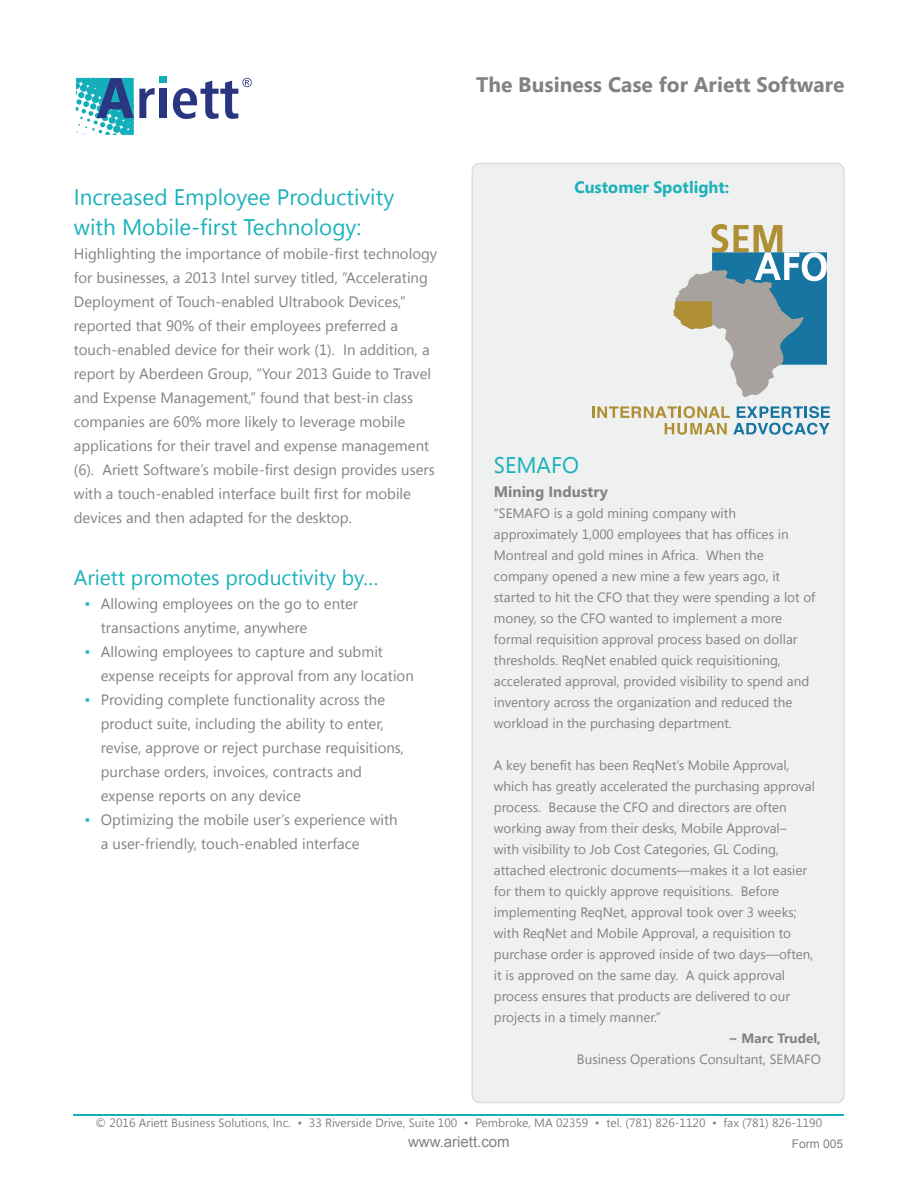
<style>
.page{position:relative;width:918px;height:1188px;background:#fff}
.page>*{position:absolute;margin:0;border:0;box-sizing:border-box;transform-origin:0 0}
.t1{font:22.5px/30px "Segoe UI";color:#1bb2bc}
.t2{font:21.15px "Segoe UI";color:#1bb2bc}
.t3{font:700 21px "Segoe UI";color:#808285}
.t4{font:700 16.5px "Segoe UI";color:#1bb2bc}
.t5{font:15px/24px "Segoe UI";color:#808285}
.t6{font:15px "Arial";color:#808285}
.t7{font:700 15px "Segoe UI";color:#808285}
.t8{font:13.5px/21px "Segoe UI";color:#808285}
.t9{font:700 13.5px "Segoe UI";color:#808285}
.t10{font:12px "Segoe UI";color:#808285}
.t11{font:12px "Arial";color:#808285}
.s1{color:#1bb2bc}
</style>
<div class="page">
<div style="left:472px;top:163px;width:372px;height:939px;background:#eff0f0;border-radius:7px"></div>
<div style="left:472px;top:163px;width:373px;height:940px;border:2px solid #ddd;border-radius:7px"></div>
<div style="left:160px;top:76px;width:7px;height:7px;background:#14aebb"></div>
<svg style="left:76px;top:78px;width:79px;height:57px"></svg>
<div style="left:160px;top:89px;width:7px;height:29px;background:#2a3682"></div>
<svg style="left:172px;top:78px;width:80px;height:41px"></svg>
<hr style="left:74px;top:1114px;width:770px;height:2px;background:#14aebc">
<svg style="left:592px;top:406px;width:238px;height:29px"></svg>
<svg style="left:673px;top:224px;width:154px;height:173px"></svg>
<h1 class="t1" style="left:74px;top:181px;width:322px">Increased Employee Productivity with Mobile-first Technology:</h1>
<p class="t5" style="left:74px;top:241px;width:365px">Highlighting the importance of mobile-first technology for businesses, a 2013 Intel survey titled, “Accelerating Deployment of Touch-enabled Ultrabook Devices,” reported that 90% of their employees preferred a touch-enabled device for their work (1). In addition, a report by Aberdeen Group, “Your 2013 Guide to Travel and Expense Management,” found that best-in class companies are 60% more likely to leverage mobile applications for their travel and expense management (6). Ariett Software’s mobile-first design provides users with a touch-enabled interface built first for mobile devices and then adapted for the desktop.</p>
<h2 class="t2" style="left:74px;top:563px;width:306px">Ariett promotes productivity by…</h2>
<p class="t5" style="left:101px;top:591px;width:259px;text-indent:-16px"><span class="s1">▪</span> Allowing employees on the go to enter transactions anytime, anywhere</p>
<p class="t5" style="left:101px;top:639px;width:315px;text-indent:-16px"><span class="s1">▪</span> Allowing employees to capture and submit expense receipts for approval from any location</p>
<p class="t5" style="left:101px;top:687px;width:305px;text-indent:-16px"><span class="s1">▪</span> Providing complete functionality across the product suite, including the ability to enter, revise, approve or reject purchase requisitions, purchase orders, invoices, contracts and expense reports on any device</p>
<p class="t5" style="left:101px;top:807px;width:298px;text-indent:-16px"><span class="s1">▪</span> Optimizing the mobile user’s experience with a user-friendly, touch-enabled interface</p>
<h3 class="t3" style="left:476px;top:69px;width:370px">The Business Case for Ariett Software</h3>
<p class="t4" style="left:574px;top:176px;width:157px">Customer Spotlight:</p>
<h1 class="t1" style="left:494px;top:449px;width:87px">SEMAFO</h1>
<p class="t7" style="left:494px;top:481px;width:116px">Mining Industry</p>
<p class="t8" style="left:494px;top:502px;width:323px">“SEMAFO is a gold mining company with approximately 1,000 employees that has offices in Montreal and gold mines in Africa. When the company opened a new mine a few years ago, it started to hit the CFO that they were spending a lot of money, so the CFO wanted to implement a more formal requisition approval process based on dollar thresholds. ReqNet enabled quick requisitioning, accelerated approval, provided visibility to spend and inventory across the organization and reduced the workload in the purchasing department.</p>
<p class="t8" style="left:494px;top:754px;width:323px">A key benefit has been ReqNet’s Mobile Approval, which has greatly accelerated the purchasing approval process. Because the CFO and directors are often working away from their desks, Mobile Approval– with visibility to Job Cost Categories, GL Coding, attached electronic documents—makes it a lot easier for them to quickly approve requisitions. Before implementing ReqNet, approval took over 3 weeks; with ReqNet and Mobile Approval, a requisition to purchase order is approved inside of two days—often, it is approved on the same day. A quick approval process ensures that products are delivered to our projects in a timely manner.”</p>
<p class="t9" style="left:728px;top:1029px;width:94px">~ Marc Trudel,</p>
<p class="t8" style="left:577px;top:1048px;width:245px">Business Operations Consultant, SEMAFO</p>
<p class="t10" style="left:96px;top:1114px;width:728px">© 2016 Ariett Business Solutions, Inc. • 33 Riverside Drive, Suite 100 • Pembroke, MA 02359 • tel. (781) 826-1120 • fax (781) 826-1190</p>
<p class="t6" style="left:408px;top:1132px;width:103px">www.ariett.com</p>
<p class="t11" style="left:792px;top:1136px;width:53px">Form 005</p>
</div>
